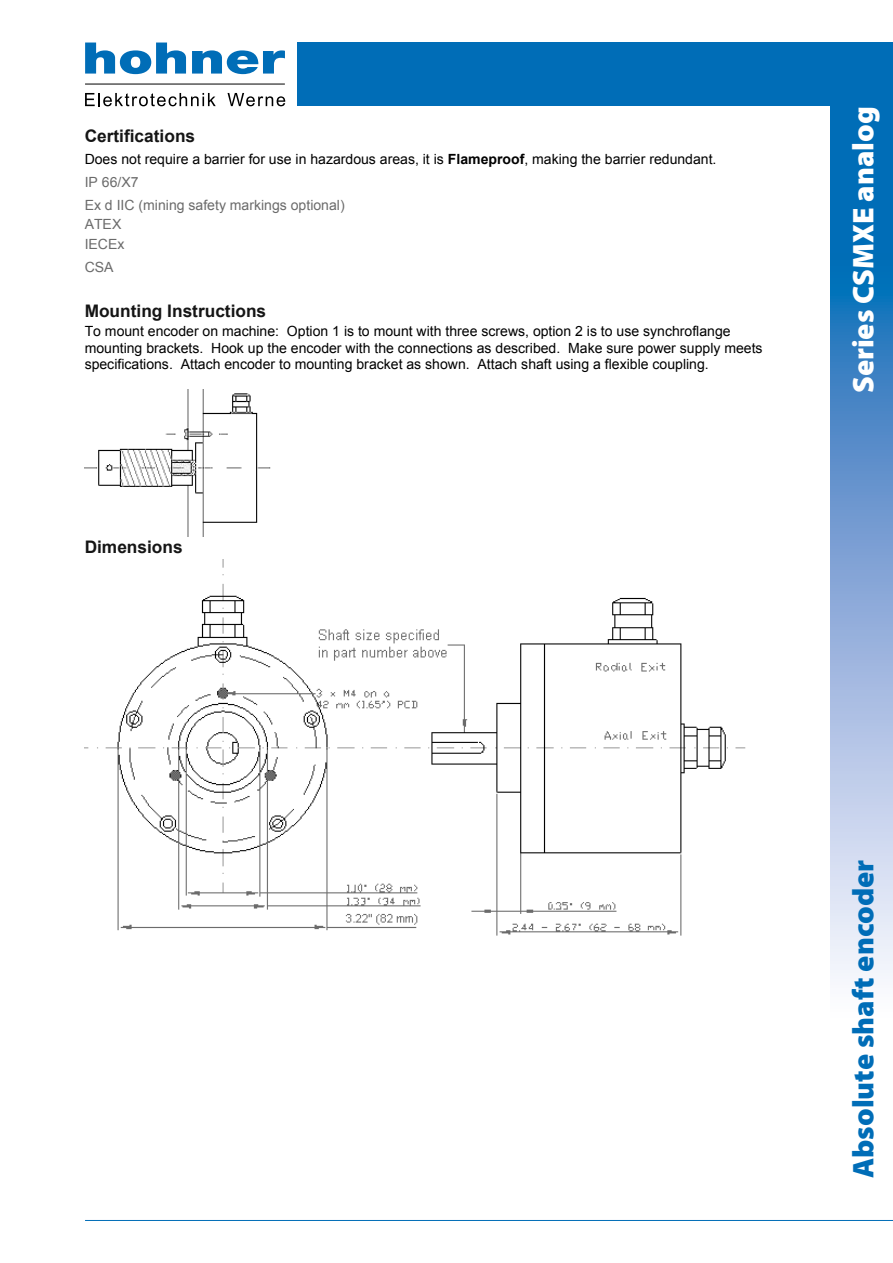
<style>
.page{position:relative;width:893px;height:1263px;background:#fff}
.page>*{position:absolute;margin:0;border:0;box-sizing:border-box;transform-origin:0 0}
.t1{font:900 30px "Myriad Pro";color:#006db7}
.t2{font:900 30px "Myriad Pro";color:#fff}
.t3{font:700 17.25px "Arial";color:#151515}
.t4{font:14.1px/22.6px "Arial";color:#000}
.t5{font:14.1px/19.5px "Arial";color:#6b6b6b}
.s1{font-weight:700}
.s2{color:#6b6b6b}
</style>
<div class="page">
<div style="left:298px;top:43px;width:595px;height:63px;background:#006db7"></div>
<div style="left:830px;top:43px;width:63px;height:211px;background:#006db7"></div>
<svg style="left:830px;top:254px;width:63px;height:725px;background:#89aeda"></svg>
<hr style="left:85px;top:1220px;width:808px;height:1px;background:#006db7">
<svg style="left:85px;top:93px;width:131px;height:13px"></svg>
<svg style="left:228px;top:93px;width:57px;height:13px"></svg>
<hr style="left:85px;top:84px;width:200px;height:1px;background:#000">
<svg style="left:85px;top:43px;width:101px;height:31px"></svg>
<svg style="left:192px;top:50px;width:93px;height:24px"></svg>
<img style="left:85px;top:389px;width:186px;height:147px">
<img style="left:85px;top:559px;width:661px;height:377px">
<p class="t3" style="left:85px;top:124px;width:112px">Certifications</p>
<p class="t4" style="left:85px;top:148px;width:633px">Does not require a barrier for use in hazardous areas, it is <span class="s1">Flameproof</span>, making the barrier redundant.<br><span class="s2">IP 66/X7<br>Ex d IIC (mining safety markings optional)</span></p>
<p class="t5" style="left:85px;top:215px;width:41px">ATEX<br>IECEx</p>
<p class="t5" style="left:85px;top:257px;width:30px">CSA</p>
<p class="t3" style="left:85px;top:299px;width:183px">Mounting Instructions</p>
<p class="t4" style="left:85px;top:323px;width:679px;line-height:16.2px">To mount encoder on machine: Option 1 is to mount with three screws, option 2 is to use synchroflange mounting brackets. Hook up the encoder with the connections as described. Make sure power supply meets specifications. Attach encoder to mounting bracket as shown. Attach shaft using a flexible coupling.</p>
<p class="t3" style="left:85px;top:535px;width:100px">Dimensions</p>
<h1 class="t2" style="left:843px;top:393px;width:289px;rotate:-90deg">Series CSMXE analog</h1>
<h1 class="t1" style="left:843px;top:1178px;width:320px;rotate:-90deg">Absolute shaft encoder</h1>
</div>
